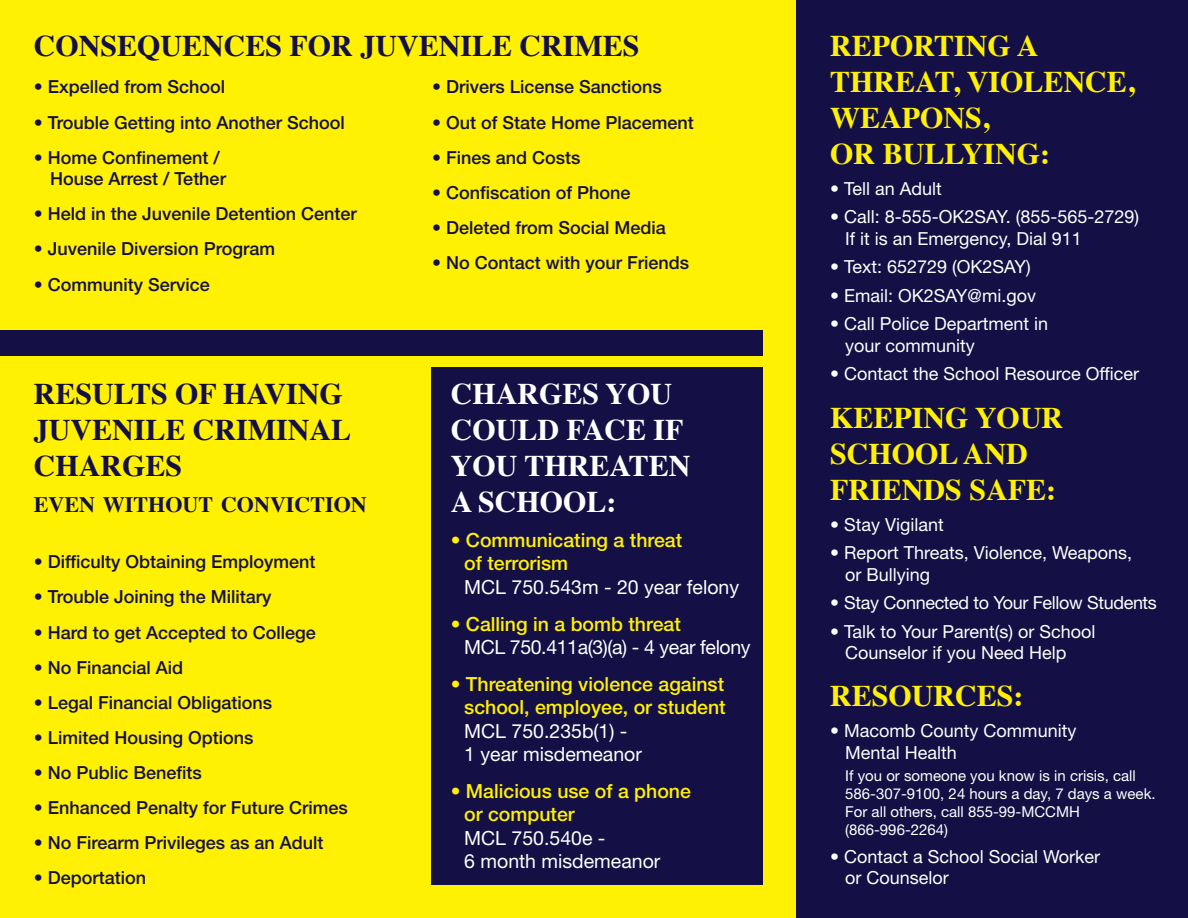
<style>
.page{position:relative;width:1188px;height:918px;background:#fff}
.page>*{position:absolute;margin:0;border:0;box-sizing:border-box;transform-origin:0 0}
.Heading{font:700 30px/36px "Times";color:#fff101}
.Heading-2{font:700 30px/36px "Times";color:#140f44}
.Heading-3{font:700 30px/36px "Times";color:#fff}
.Heading-4{font:700 22.05px "Times";color:#140f44}
.t1{font:500 19.5px/23.4px "Helvetica Neue LT Std";color:#fff101}
.t2{font:19.5px/23.4px "Helvetica Neue LT Std";letter-spacing:-.02em;color:#fff}
.t3{font:500 18px/21.6px "Helvetica Neue LT Std";color:#140f44}
.t4{font:18px/21.6px "Helvetica Neue LT Std";color:#fff}
.t5{font:18px "Helvetica Neue LT Std";letter-spacing:-.02em;color:#fff}
.t6{font:15px/18px "Helvetica Neue LT Std";color:#fff}
.s1{font-weight:400;color:#fff}
.s2{font-weight:500;color:#fff101}
</style>
<div class="page">
<div style="left:0;top:0;width:796px;height:918px;background:#fff101"></div>
<div style="left:796px;top:0;width:392px;height:918px;background:#140f44"></div>
<div style="left:0;top:330px;width:763px;height:26px;background:#140f44"></div>
<div style="left:431px;top:367px;width:332px;height:517px;background:#140f44"></div>
<p class="Heading-2" style="left:34px;top:25px;width:607px">CONSEQUENCES FOR JUVENILE CRIMES</p>
<p class="Heading" style="left:830px;top:25px;width:306px">REPORTING A<br>THREAT, VIOLENCE,<br>WEAPONS,<br>OR BULLYING:</p>
<p class="t3" style="left:34px;top:76px;width:193px">• Expelled from School</p>
<p class="t3" style="left:34px;top:111px;width:313px">• Trouble Getting into Another School</p>
<p class="t3" style="left:50px;top:146px;width:177px;text-indent:-17px">• Home Confinement /<br>House Arrest / Tether</p>
<p class="t3" style="left:34px;top:203px;width:325px">• Held in the Juvenile Detention Center</p>
<p class="t3" style="left:34px;top:238px;width:243px">• Juvenile Diversion Program</p>
<p class="t3" style="left:34px;top:273px;width:178px">• Community Service</p>
<p class="t3" style="left:432px;top:76px;width:231px">• Drivers License Sanctions</p>
<p class="t3" style="left:432px;top:111px;width:263px">• Out of State Home Placement</p>
<p class="t3" style="left:432px;top:146px;width:150px">• Fines and Costs</p>
<p class="t3" style="left:432px;top:181px;width:200px">• Confiscation of Phone</p>
<p class="t3" style="left:432px;top:216px;width:235px">• Deleted from Social Media</p>
<p class="t3" style="left:432px;top:252px;width:259px">• No Contact with your Friends</p>
<p class="t4" style="left:830px;top:178px;width:113px">• Tell an Adult</p>
<p class="t4" style="left:845px;top:206px;width:295px;text-indent:-15px">• Call: 8-555-OK2SAY. (855-565-2729)<br>If it is an Emergency, Dial 911</p>
<p class="t4" style="left:830px;top:256px;width:202px">• Text: 652729 (OK2SAY)</p>
<p class="t4" style="left:830px;top:284px;width:207px">• Email: OK2SAY@mi.gov</p>
<p class="t4" style="left:845px;top:313px;width:205px;text-indent:-15px">• Call Police Department in your community</p>
<p class="t4" style="left:830px;top:363px;width:311px">• Contact the School Resource Officer</p>
<p class="Heading-2" style="left:34px;top:373px;width:319px">RESULTS OF HAVING<br>JUVENILE CRIMINAL<br>CHARGES</p>
<p class="Heading-4" style="left:34px;top:483px;width:335px">EVEN WITHOUT CONVICTION</p>
<p class="t3" style="left:34px;top:551px;width:283px">• Difficulty Obtaining Employment</p>
<p class="t3" style="left:34px;top:586px;width:239px">• Trouble Joining the Military</p>
<p class="t3" style="left:34px;top:621px;width:284px">• Hard to get Accepted to College</p>
<p class="t3" style="left:34px;top:656px;width:151px">• No Financial Aid</p>
<p class="t3" style="left:34px;top:691px;width:240px">• Legal Financial Obligations</p>
<p class="t3" style="left:34px;top:726px;width:221px">• Limited Housing Options</p>
<p class="t3" style="left:34px;top:762px;width:170px">• No Public Benefits</p>
<p class="t3" style="left:34px;top:797px;width:316px">• Enhanced Penalty for Future Crimes</p>
<p class="t3" style="left:34px;top:832px;width:291px">• No Firearm Privileges as an Adult</p>
<p class="t3" style="left:34px;top:867px;width:114px">• Deportation</p>
<p class="Heading-3" style="left:451px;top:373px;width:241px">CHARGES YOU<br>COULD FACE IF<br>YOU THREATEN<br>A SCHOOL:</p>
<p class="t1" style="left:464px;top:528px;width:276px;text-indent:-13px">• Communicating a threat<br>of terrorism<br><span class="s1">MCL 750.543m - 20 year felony</span></p>
<p class="t2" style="left:464px;top:612px;width:288px;text-indent:-13px"><span class="s2">• Calling in a bomb threat<br></span>MCL 750.411a(3)(a) - 4 year felony</p>
<p class="t1" style="left:464px;top:672px;width:263px;text-indent:-13px">• Threatening violence against school, employee, or student<br><span class="s1">MCL 750.235b(1) -<br>1 year misdemeanor</span></p>
<p class="t1" style="left:464px;top:779px;width:228px;text-indent:-13px">• Malicious use of a phone or computer<br><span class="s1">MCL 750.540e -<br>6 month misdemeanor</span></p>
<p class="Heading" style="left:830px;top:397px;width:235px">KEEPING YOUR<br>SCHOOL AND<br>FRIENDS SAFE:</p>
<p class="t4" style="left:830px;top:514px;width:115px">• Stay Vigilant</p>
<p class="t4" style="left:845px;top:542px;width:289px;text-indent:-15px">• Report Threats, Violence, Weapons, or Bullying</p>
<p class="t5" style="left:830px;top:592px;width:328px">• Stay Connected to Your Fellow Students</p>
<p class="t4" style="left:845px;top:620px;width:252px;text-indent:-15px">• Talk to Your Parent(s) or School<br>Counselor if you Need Help</p>
<p class="Heading" style="left:830px;top:675px;width:195px">RESOURCES:</p>
<p class="t4" style="left:845px;top:720px;width:233px;text-indent:-15px">• Macomb County Community<br>Mental Health</p>
<p class="t6" style="left:845px;top:766px;width:312px">If you or someone you know is in crisis, call 586-307-9100, 24 hours a day, 7 days a week.<br>For all others, call 855-99-MCCMH (866-996-2264)</p>
<p class="t4" style="left:845px;top:845px;width:256px;text-indent:-15px">• Contact a School Social Worker or Counselor</p>
</div>
